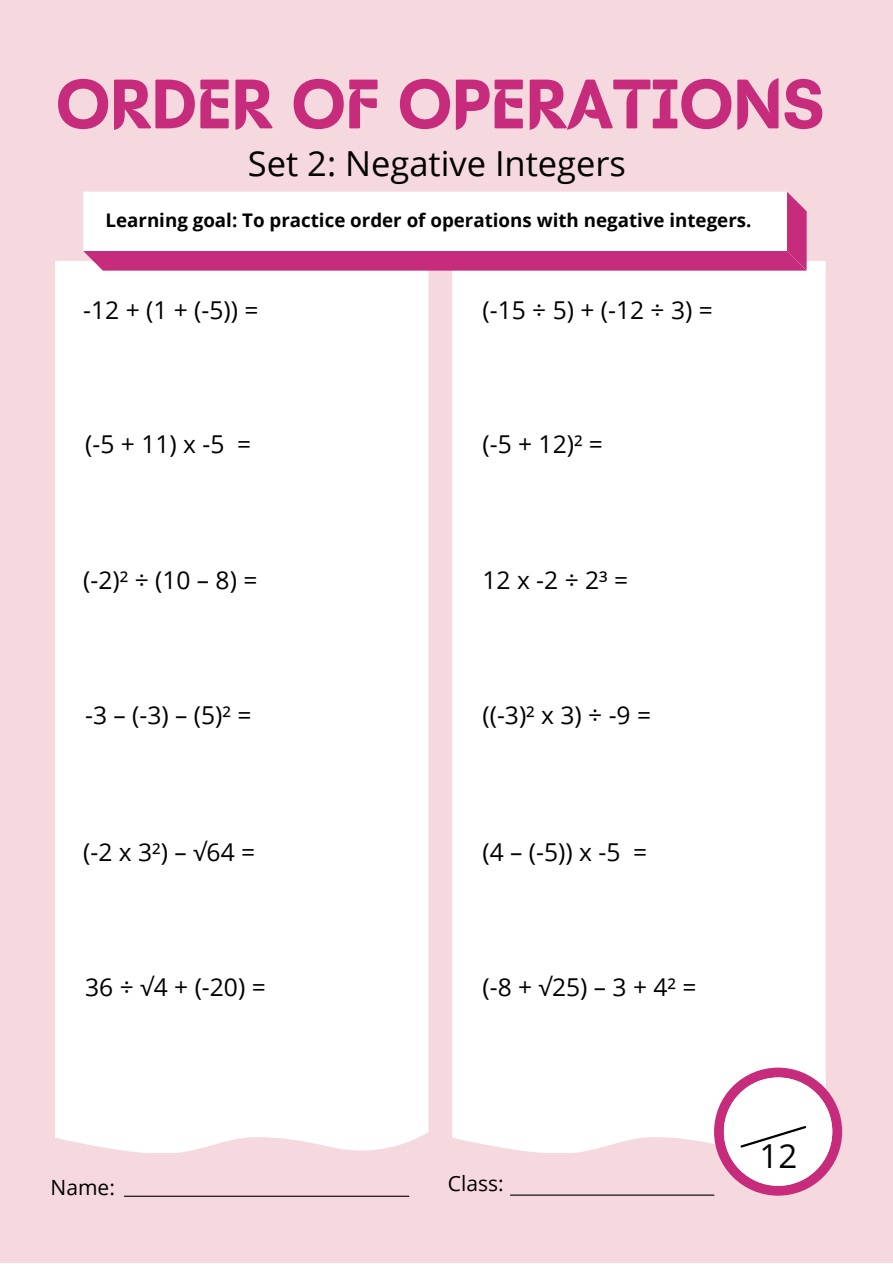
<style>
.page{position:relative;width:893px;height:1264px;background:#fff}
.page>*{position:absolute;margin:0;border:0;box-sizing:border-box;transform-origin:0 0}
.t1{font:700 71.7px "Batangas";color:#c62c7b}
.t2{font:34.5px "Open Sans";color:#000}
.t3{font:33px "Open Sans";color:#000}
.t4{font:24.6px "Open Sans";color:#000}
.t5{font:21px "Open Sans";color:#000}
.t6{font:700 18.75px "Open Sans";color:#000}
</style>
<div class="page">
<div style="left:0;top:0;width:892px;height:1262px;background:#f6d9df"></div>
<div style="left:452px;top:261px;width:373px;height:892px;background:#fff"></div>
<svg style="left:714px;top:1067px;width:128px;height:128px;background:#eec9db"></svg>
<div style="left:55px;top:261px;width:373px;height:892px;background:#fff"></div>
<svg style="left:83px;top:192px;width:723px;height:79px;background:#f0c7dc"></svg>
<hr style="left:124px;top:1195px;width:285px;height:1px;background:#000">
<hr style="left:510px;top:1194px;width:204px;height:1px;background:#000">
<p class="t1" style="left:56px;top:62px;width:769px">ORDER OF OPERATIONS</p>
<p class="t2" style="left:248px;top:140px;width:379px">Set 2: Negative Integers</p>
<p class="t6" style="left:105px;top:207px;width:647px">Learning goal: To practice order of operations with negative integers.</p>
<p class="t4" style="left:83px;top:293px;width:177px">-12 + (1 + (-5)) =</p>
<p class="t4" style="left:482px;top:293px;width:232px">(-15 ÷ 5) + (-12 ÷ 3) =</p>
<p class="t4" style="left:85px;top:426px;width:167px">(-5 + 11) x -5 =</p>
<p class="t4" style="left:482px;top:426px;width:122px">(-5 + 12)² =</p>
<p class="t4" style="left:83px;top:563px;width:176px">(-2)² ÷ (10 – 8) =</p>
<p class="t4" style="left:482px;top:563px;width:147px">12x-2÷2³=</p>
<p class="t4" style="left:85px;top:697px;width:168px">-3 – (-3) – (5)² =</p>
<p class="t4" style="left:482px;top:697px;width:170px">((-3)² x 3) ÷ -9 =</p>
<p class="t4" style="left:83px;top:834px;width:173px">(-2 x 3²) – √64 =</p>
<p class="t4" style="left:482px;top:834px;width:166px">(4 – (-5)) x -5 =</p>
<p class="t4" style="left:85px;top:969px;width:182px">36 ÷ √4 + (-20) =</p>
<p class="t4" style="left:482px;top:969px;width:215px">(-8+√25)–3+4²=</p>
<p class="t5" style="left:51px;top:1172px;width:66px">Name:</p>
<p class="t5" style="left:448px;top:1168px;width:57px">Class:</p>
<p class="t3" style="left:759px;top:1132px;width:39px">12</p>
</div>
